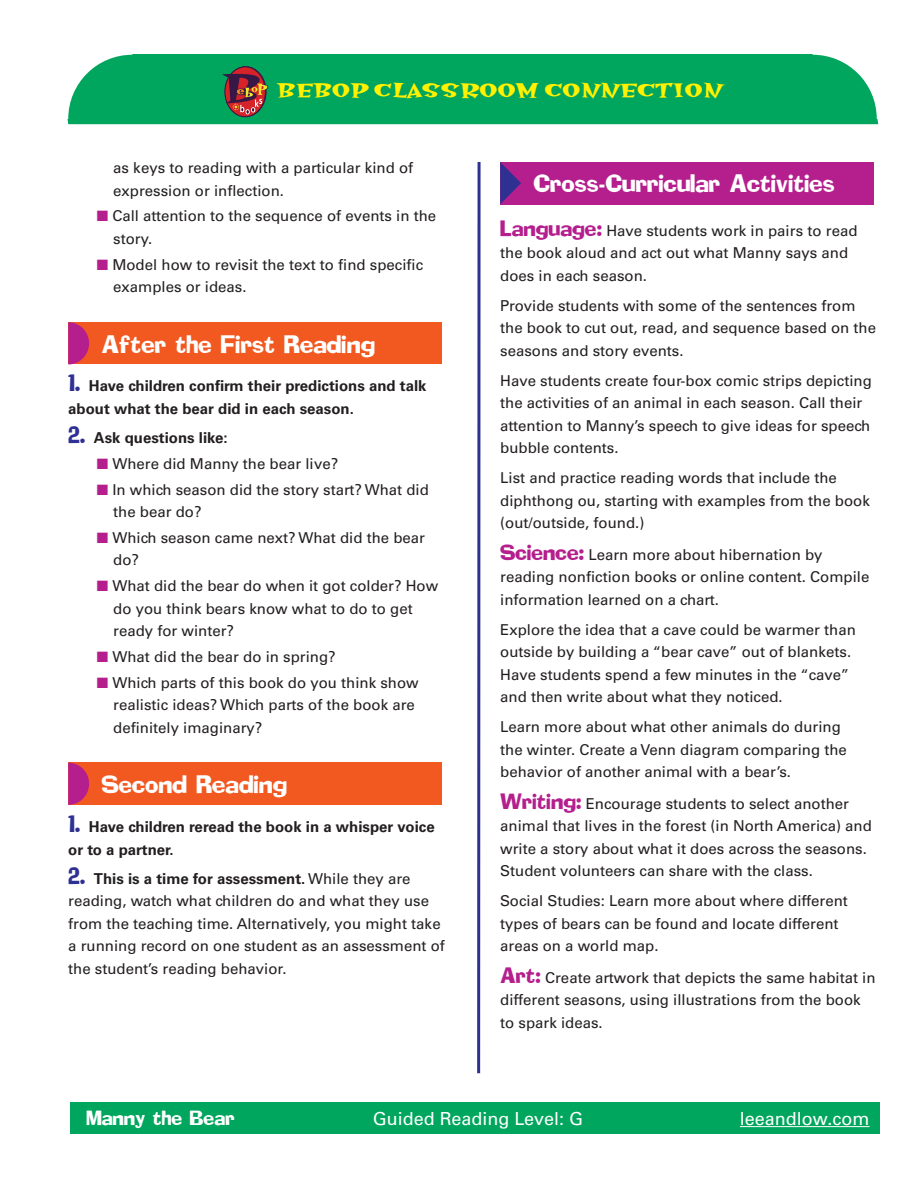
<style>
.page{position:relative;width:918px;height:1188px;background:#fff}
.page>*{position:absolute;margin:0;border:0;box-sizing:border-box;transform-origin:0 0}
.t1{font:22.5px "Hotsy Totsy Bold Mv B";color:#fff101}
.t2{font:22.2px "Addled";color:#fff}
.t3{font:18px "Univers";color:#fff}
.t4{font:18px "Addled";color:#fff}
.cross_curricular_par{font:15px/22.5px "Univers";color:#231f20}
.t5{font:700 15px/22.5px "Univers";color:#231f20}
.s1{color:#b41e8d}
.s2{font-family:"Addled";font-weight:400;font-size:21px;color:#2e3092}
.s3{font-family:"Addled";font-size:21px;color:#2e3092}
.s4{font-weight:700}
.s5{font-family:"Addled";font-size:19.5px;color:#b41e8d}
</style>
<div class="page">
<div style="left:68px;top:54px;width:810px;height:70px;background:#00a65d"></div>
<svg style="left:477px;top:162px;width:4px;height:911px;background:#6163ac"></svg>
<div style="left:70px;top:1102px;width:810px;height:31px;background:#00a65d"></div>
<hr style="left:740px;top:1126px;width:130px;height:1px;background:#fff">
<svg style="left:225px;top:67px;width:40px;height:50px"></svg>
<div style="left:224px;top:66px;width:42px;height:51px;border:1px solid #371745;border-radius:50%"></div>
<svg style="left:222px;top:74px;width:46px;height:40px;background:#784b43"></svg>
<div style="left:68px;top:322px;width:374px;height:42px;background:#f15921"></div>
<svg style="left:68px;top:322px;width:21px;height:42px"></svg>
<div style="left:68px;top:763px;width:374px;height:42px;background:#f15921"></div>
<svg style="left:68px;top:763px;width:21px;height:42px"></svg>
<div style="left:500px;top:162px;width:374px;height:42px;background:#b41e8d"></div>
<svg style="left:500px;top:162px;width:21px;height:42px"></svg>
<h1 class="t1" style="left:277px;top:79px;width:447px">BEBOP CLASSROOM CONNECTION</h1>
<p class="cross_curricular_par" style="left:113px;top:157px;width:301px">as keys to reading with a particular kind of expression or inflection.</p>
<p class="cross_curricular_par" style="left:113px;top:205px;width:324px;text-indent:-16px"><span class="s1">■</span> Call attention to the sequence of events in the story.</p>
<p class="cross_curricular_par" style="left:113px;top:253px;width:311px;text-indent:-16px"><span class="s1">■</span> Model how to revisit the text to find specific examples or ideas.</p>
<p class="t2" style="left:102px;top:335px;width:275px">After the First Reading</p>
<p class="t5" style="left:68px;top:375px;width:360px"><span class="s2">1.</span> Have children confirm their predictions and talk about what the bear did in each season.</p>
<p class="t5" style="left:68px;top:427px;width:161px"><span class="s2">2.</span> Ask questions like:</p>
<p class="cross_curricular_par" style="left:97px;top:452px;width:243px"><span class="s1">■</span> Where did Manny the bear live?</p>
<p class="cross_curricular_par" style="left:113px;top:478px;width:317px;text-indent:-16px"><span class="s1">■</span> In which season did the story start? What did the bear do?</p>
<p class="cross_curricular_par" style="left:113px;top:526px;width:313px;text-indent:-16px"><span class="s1">■</span> Which season came next? What did the bear do?</p>
<p class="cross_curricular_par" style="left:113px;top:575px;width:326px;text-indent:-16px"><span class="s1">■</span> What did the bear do when it got colder? How do you think bears know what to do to get ready for winter?</p>
<p class="cross_curricular_par" style="left:97px;top:645px;width:240px"><span class="s1">■</span> What did the bear do in spring?</p>
<p class="cross_curricular_par" style="left:113px;top:671px;width:307px;text-indent:-16px"><span class="s1">■</span> Which parts of this book do you think show realistic ideas? Which parts of the book are definitely imaginary?</p>
<p class="t2" style="left:102px;top:775px;width:187px">Second Reading</p>
<p class="t5" style="left:68px;top:816px;width:368px"><span class="s2">1.</span> Have children reread the book in a whisper voice or to a partner.</p>
<p class="cross_curricular_par" style="left:68px;top:867px;width:378px"><span class="s3">2.</span> <span class="s4">This is a time for assessment.</span> While they are reading, watch what children do and what they use from the teaching time. Alternatively, you might take a running record on one student as an assessment of the student’s reading behavior.</p>
<p class="t2" style="left:534px;top:174px;width:303px">Cross-Curricular Activities</p>
<p class="cross_curricular_par" style="left:500px;top:219px;width:359px"><span class="s5">Language:</span> Have students work in pairs to read the book aloud and act out what Manny says and does in each season.</p>
<p class="cross_curricular_par" style="left:500px;top:294px;width:377px">Provide students with some of the sentences from the book to cut out, read, and sequence based on the seasons and story events.</p>
<p class="cross_curricular_par" style="left:500px;top:369px;width:373px">Have students create four-box comic strips depicting the activities of an animal in each season. Call their attention to Manny’s speech to give ideas for speech bubble contents.</p>
<p class="cross_curricular_par" style="left:500px;top:467px;width:371px">List and practice reading words that include the diphthong ou, starting with examples from the book (out/outside, found.)</p>
<p class="cross_curricular_par" style="left:500px;top:543px;width:371px"><span class="s5">Science:</span> Learn more about hibernation by reading nonfiction books or online content. Compile information learned on a chart.</p>
<p class="cross_curricular_par" style="left:500px;top:618px;width:357px">Explore the idea that a cave could be warmer than outside by building a “bear cave” out of blankets.<br>Have students spend a few minutes in the “cave” and then write about what they noticed.</p>
<p class="cross_curricular_par" style="left:500px;top:716px;width:348px">Learn more about what other animals do during the winter. Create a Venn diagram comparing the behavior of another animal with a bear’s.</p>
<p class="cross_curricular_par" style="left:500px;top:792px;width:373px"><span class="s5">Writing:</span> Encourage students to select another animal that lives in the forest (in North America) and write a story about what it does across the seasons.<br>Student volunteers can share with the class.</p>
<p class="cross_curricular_par" style="left:500px;top:890px;width:349px">Social Studies: Learn more about where different types of bears can be found and locate different areas on a world map.</p>
<p class="cross_curricular_par" style="left:500px;top:966px;width:377px"><span class="s5">Art:</span> Create artwork that depicts the same habitat in different seasons, using illustrations from the book to spark ideas.</p>
<p class="t4" style="left:87px;top:1110px;width:150px">Manny the Bear</p>
<p class="t3" style="left:373px;top:1108px;width:212px">Guided Reading Level: G</p>
<p class="t3" style="left:740px;top:1108px;width:131px">leeandlow.com</p>
</div>
